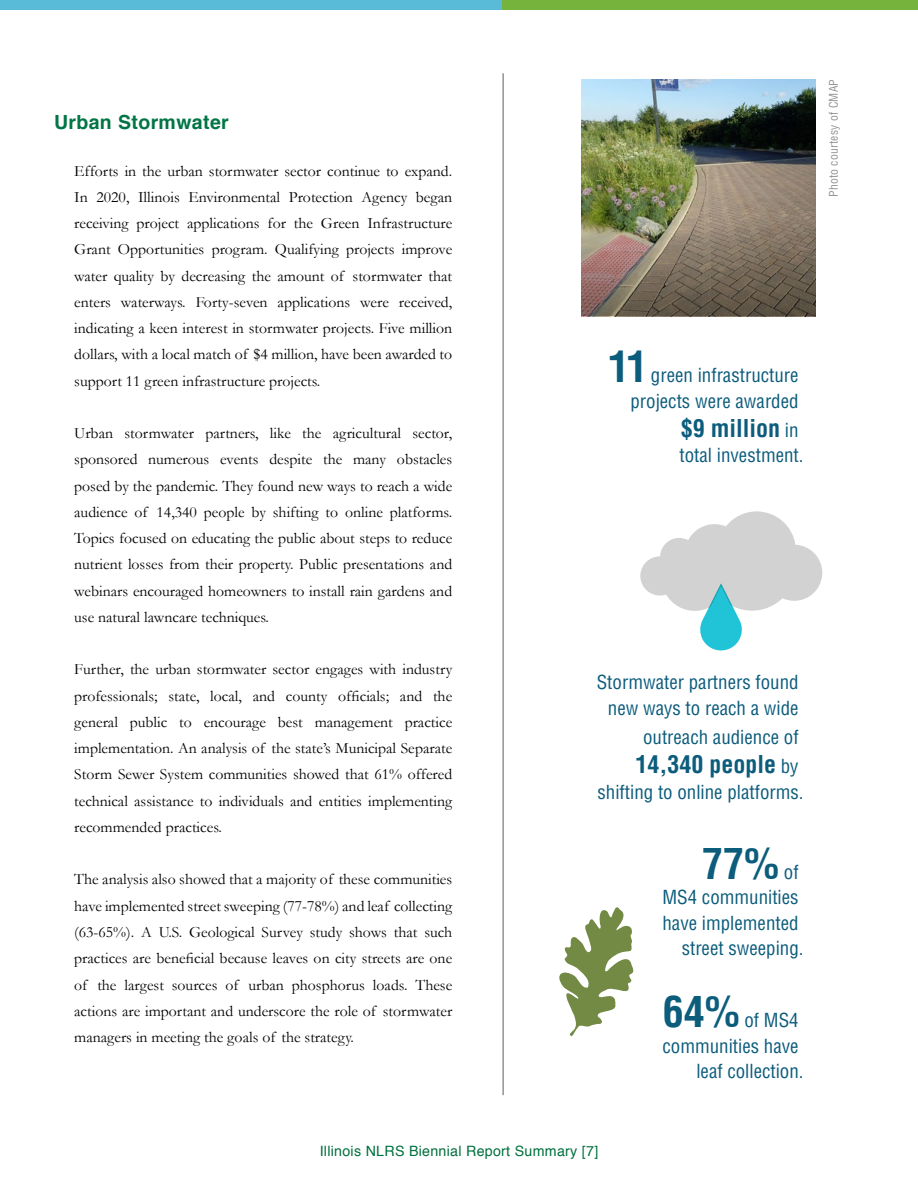
<style>
.page{position:relative;width:918px;height:1188px;background:#fff}
.page>*{position:absolute;margin:0;border:0;box-sizing:border-box;transform-origin:0 0}
.t1{font:700 condensed 42px "Helvetica CE";color:#0c5c7c}
.t2{font:700 condensed 24px "Helvetica CE";color:#0c5c7c}
.t3{font:700 19.5px "Helvetica";letter-spacing:.02em;color:#007546}
.t4{font:condensed 18.9px/25.5px "Helvetica CE";color:#0c5c7c;text-align:right}
.t5{font:15.75px/26.2px "Garamond";color:#000;text-align:justify}
.t6{font:14.25px "Helvetica";letter-spacing:.02em;color:#00703d}
.t7{font:condensed 11.7px "Helvetica CE";letter-spacing:.02em;color:#929497}
.s1{font-weight:700;font-size:42px}
.s2{font-weight:400;font-size:18.9px}
</style>
<div class="page">
<img style="left:581px;top:79px;width:235px;height:119px">
<img style="left:581px;top:198px;width:235px;height:118px">
<svg style="left:640px;top:511px;width:182px;height:140px"></svg>
<div style="left:0;top:0;width:502px;height:9px;background:#59bbd7"></div>
<div style="left:502px;top:0;width:416px;height:9px;background:#76b33c"></div>
<hr style="left:502px;top:73px;width:2px;height:1022px;background:#919496">
<svg style="left:559px;top:907px;width:75px;height:130px"></svg>
<p class="t3" style="left:54px;top:107px;width:176px">Urban Stormwater</p>
<p class="t5" style="left:74px;top:157px;width:380px">Efforts in the urban stormwater sector continue to expand.<br>In 2020, Illinois Environmental Protection Agency began receiving project applications for the Green Infrastructure Grant Opportunities program. Qualifying projects improve water quality by decreasing the amount of stormwater that enters waterways. Forty-seven applications were received, indicating a keen interest in stormwater projects. Five million dollars, with a local match of $4 million, have been awarded to support 11 green infrastructure projects.</p>
<p class="t5" style="left:74px;top:420px;width:380px">Urban stormwater partners, like the agricultural sector, sponsored numerous events despite the many obstacles posed by the pandemic. They found new ways to reach a wide audience of 14,340 people by shifting to online platforms.<br>Topics focused on educating the public about steps to reduce nutrient losses from their property. Public presentations and webinars encouraged homeowners to install rain gardens and use natural lawncare techniques.</p>
<p class="t5" style="left:74px;top:656px;width:380px">Further, the urban stormwater sector engages with industry professionals; state, local, and county officials; and the general public to encourage best management practice implementation. An analysis of the state’s Municipal Separate Storm Sewer System communities showed that 61% offered technical assistance to individuals and entities implementing recommended practices.</p>
<p class="t5" style="left:74px;top:866px;width:380px">The analysis also showed that a majority of these communities have implemented street sweeping (77-78%) and leaf collecting (63-65%). A U.S. Geological Survey study shows that such practices are beneficial because leaves on city streets are one of the largest sources of urban phosphorus loads. These actions are important and underscore the role of stormwater managers in meeting the goals of the strategy.</p>
<p class="t4" style="left:608px;top:362px;width:192px"><span class="s1">11</span> green infrastructure projects were awarded</p>
<h2 class="t2" style="left:681px;top:413px;width:119px">$9 million <span class="s2">in</span></h2>
<p class="t4" style="left:680px;top:443px;width:126px">total investment.</p>
<p class="t4" style="left:597px;top:669px;width:203px;text-align:center">Stormwater partners found new ways to reach a wide</p>
<p class="t4" style="left:643px;top:724px;width:157px">outreach audience of</p>
<h2 class="t2" style="left:635px;top:749px;width:165px">14,340 people <span class="s2">by</span></h2>
<p class="t4" style="left:598px;top:779px;width:208px">shifting to online platforms.</p>
<h1 class="t1" style="left:702px;top:837px;width:98px">77% <span class="s2">of</span></h1>
<p class="t4" style="left:662px;top:884px;width:143px">MS4 communities have implemented street sweeping.</p>
<p class="t4" style="left:663px;top:1007px;width:143px"><span class="s1">64%</span> of MS4 communities have leaf collection.</p>
<p class="t6" style="left:320px;top:1140px;width:280px">Illinois NLRS Biennial Report Summary [7]</p>
<p class="t7" style="left:826px;top:197px;width:119px;rotate:-90deg">Photo courtesy of CMAP</p>
</div>
